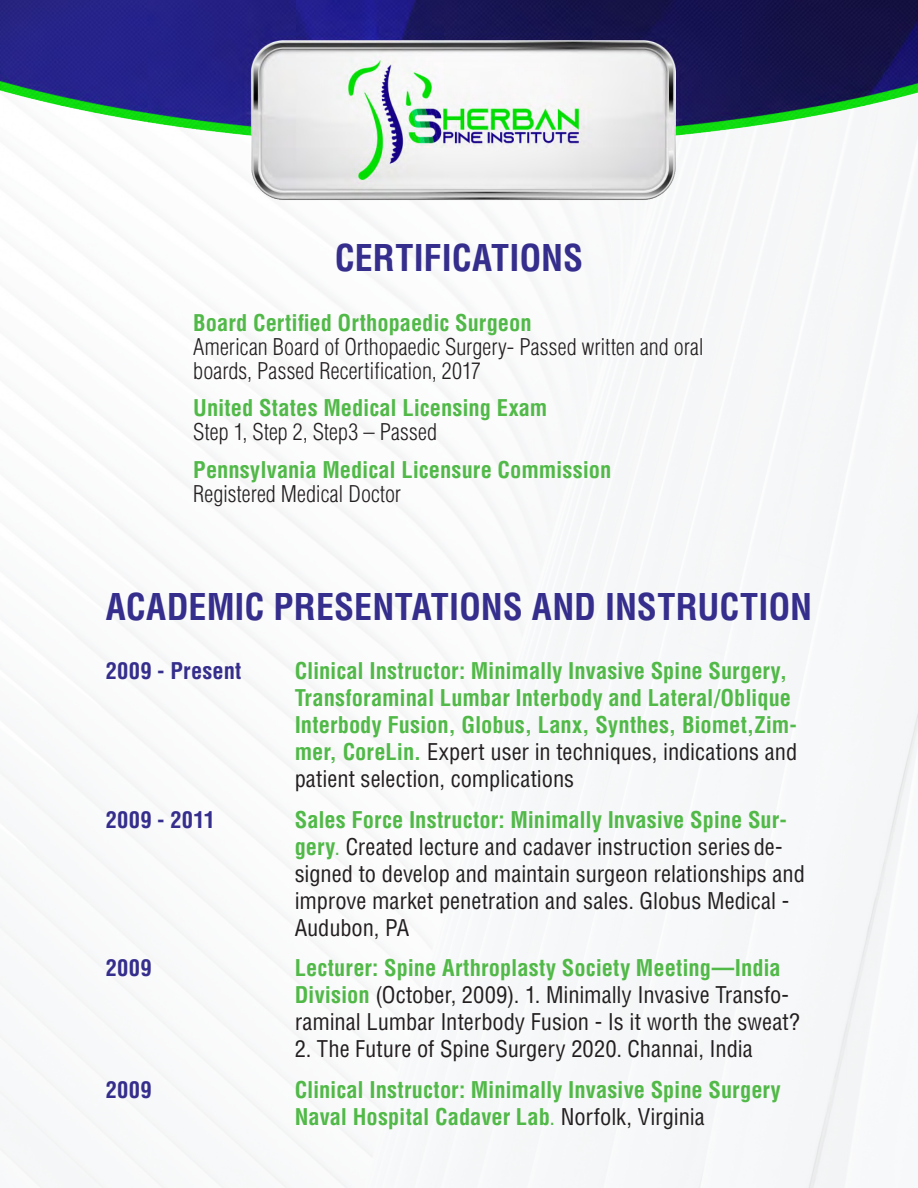
<style>
.page{position:relative;width:918px;height:1188px;background:#fff}
.page>*{position:absolute;margin:0;border:0;box-sizing:border-box;transform-origin:0 0}
.t1{font:700 condensed 36px "Helvetica LT Std";color:#352e8c}
.t2{font:700 condensed 22.5px/27px "Helvetica LT Std";color:#51b948}
.t3{font:condensed 22.5px/27px "Helvetica LT Std";color:#231f20}
.t4{font:300 condensed 22.5px/24px "Helvetica LT Std";letter-spacing:.005em;color:#231f20}
.t5{font:700 condensed 22.5px "Helvetica LT Std";letter-spacing:.015em;color:#352e8c}
.s1{font-weight:400;color:#231f20}
.s2{font-weight:700;color:#51b948}
.s3{color:#51b948}
.s4{font-weight:400}
</style>
<div class="page">
<img style="left:0;top:213px;width:918px;height:975px">
<img style="left:0;top:0;width:918px;height:213px">
<p class="t1" style="left:335px;top:236px;width:250px">CERTIFICATIONS</p>
<p class="t2" style="left:193px;top:309px;width:340px">Board Certified Orthopaedic Surgeon</p>
<p class="t4" style="left:193px;top:335px;width:512px">American Board of Orthopaedic Surgery- Passed written and oral boards, Passed Recertification, 2017</p>
<p class="t2" style="left:193px;top:394px;width:356px">United States Medical Licensing Exam</p>
<p class="t4" style="left:193px;top:420px;width:245px">Step 1, Step 2, Step3 – Passed</p>
<p class="t2" style="left:193px;top:456px;width:420px">Pennsylvania Medical Licensure Commission</p>
<p class="t4" style="left:193px;top:482px;width:209px">Registered Medical Doctor</p>
<p class="t1" style="left:106px;top:584px;width:708px">ACADEMIC PRESENTATIONS AND INSTRUCTION</p>
<p class="t5" style="left:106px;top:657px;width:137px">2009 - Present</p>
<p class="t2" style="left:295px;top:657px;width:504px">Clinical Instructor: Minimally Invasive Spine Surgery, Transforaminal Lumbar Interbody and Lateral/Oblique Interbody Fusion, Globus, Lanx, Synthes, Biomet,Zim&shy;mer, CoreLin. <span class="s1">Expert user in techniques, indications and patient selection, complications</span></p>
<p class="t5" style="left:106px;top:805px;width:111px">2009 - 2011</p>
<p class="t3" style="left:295px;top:806px;width:512px"><span class="s2">Sales Force Instructor: Minimally Invasive Spine Sur&shy;gery</span><span class="s3">.</span> Created lecture and cadaver instruction series de&shy;signed to develop and maintain surgeon relationships and improve market penetration and sales. Globus Medical - Audubon, PA</p>
<p class="t5" style="left:106px;top:954px;width:47px">2009</p>
<p class="t3" style="left:295px;top:954px;width:507px"><span class="s2">Lecturer: Spine Arthroplasty Society Meeting—India<br>Division</span> (October, 2009). 1. Minimally Invasive Transfo&shy;raminal Lumbar Interbody Fusion - Is it worth the sweat?</p>
<p class="t3" style="left:295px;top:1035px;width:460px">2. The Future of Spine Surgery 2020. Channai, India</p>
<p class="t5" style="left:106px;top:1075px;width:47px">2009</p>
<p class="t2" style="left:295px;top:1076px;width:488px">Clinical Instructor: Minimally Invasive Spine Surgery<br>Naval Hospital Cadaver Lab<span class="s4">.</span> <span class="s1">Norfolk, Virginia</span></p>
</div>
